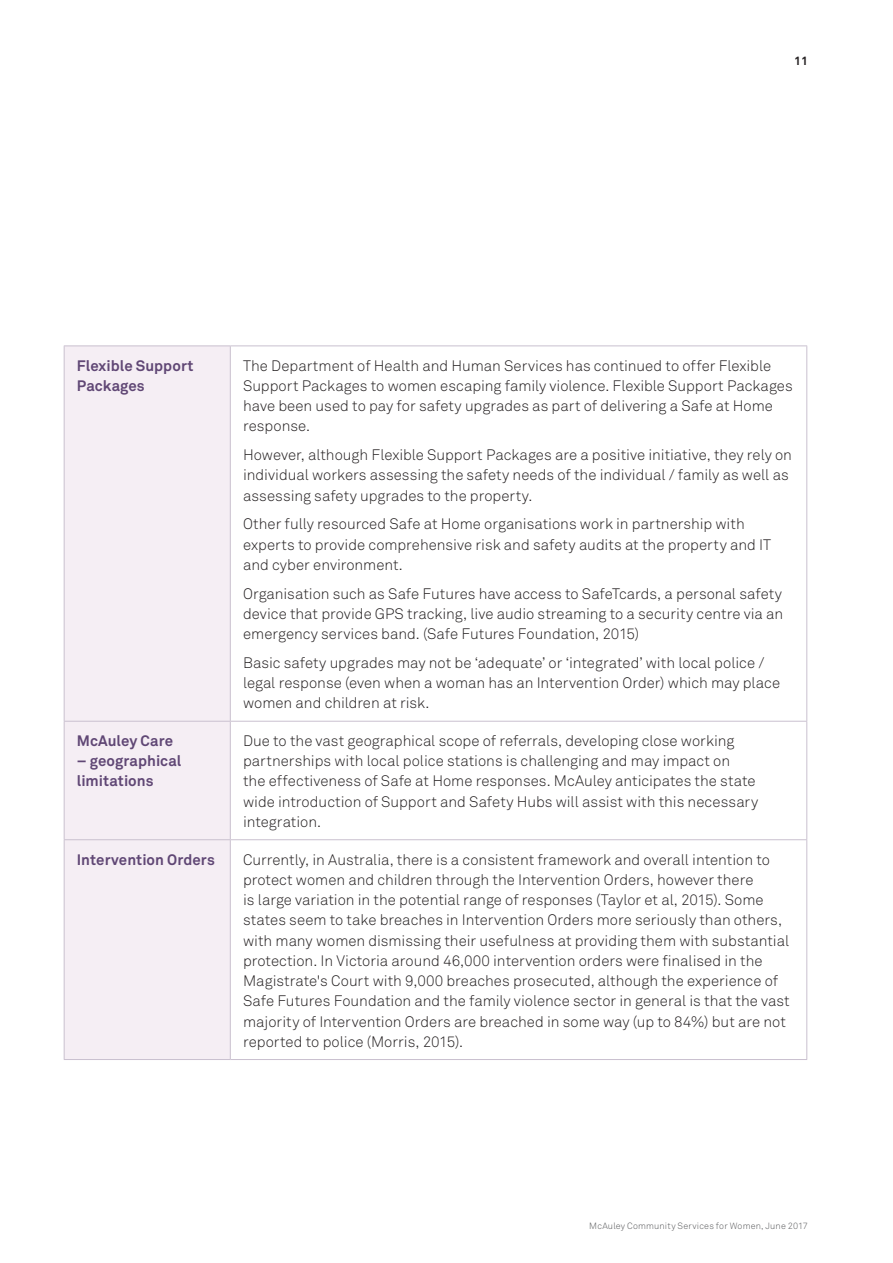
<style>
.page{position:relative;width:893px;height:1263px;background:#fff}
.page>*{position:absolute;margin:0;border:0;box-sizing:border-box;transform-origin:0 0}
.Body_Text{font:300 15px/20.2px "Akkurat";color:#231f20}
.Body_Text-2{font:700 15px/20.2px "Akkurat";letter-spacing:.005em;color:#604775}
.t1{font:700 12px "Akkurat";color:#231f20}
.t2{font:300 9px "Akkurat";letter-spacing:.02em;color:#57585a}
</style>
<div class="page">
<div style="left:65px;top:346px;width:165px;height:713px;background:#f5eef4"></div>
<hr style="left:64px;top:345px;width:166px;height:1px;background:#c9c0cf">
<hr style="left:64px;top:346px;width:1px;height:375px;background:#c9c0cf">
<hr style="left:230px;top:345px;width:577px;height:1px;background:#c9c0cf">
<hr style="left:230px;top:346px;width:1px;height:375px;background:#c9c0cf">
<hr style="left:806px;top:346px;width:1px;height:375px;background:#c9c0cf">
<hr style="left:64px;top:721px;width:166px;height:1px;background:#c9c0cf">
<hr style="left:64px;top:721px;width:1px;height:118px;background:#c9c0cf">
<hr style="left:230px;top:721px;width:577px;height:1px;background:#c9c0cf">
<hr style="left:230px;top:721px;width:1px;height:118px;background:#c9c0cf">
<hr style="left:806px;top:721px;width:1px;height:118px;background:#c9c0cf">
<hr style="left:64px;top:839px;width:166px;height:1px;background:#c9c0cf">
<hr style="left:64px;top:840px;width:1px;height:219px;background:#c9c0cf">
<hr style="left:230px;top:839px;width:577px;height:1px;background:#c9c0cf">
<hr style="left:230px;top:840px;width:1px;height:219px;background:#c9c0cf">
<hr style="left:806px;top:840px;width:1px;height:219px;background:#c9c0cf">
<hr style="left:64px;top:1059px;width:166px;height:1px;background:#c9c0cf">
<hr style="left:230px;top:1059px;width:577px;height:1px;background:#c9c0cf">
<p class="t1" style="left:794px;top:53px;width:15px">11</p>
<p class="Body_Text-2" style="left:77px;top:355px;width:118px">Flexible Support<br>Packages</p>
<p class="Body_Text" style="left:243px;top:356px;width:551px">The Department of Health and Human Services has continued to offer Flexible Support Packages to women escaping family violence. Flexible Support Packages have been used to pay for safety upgrades as part of delivering a Safe at Home response.</p>
<p class="Body_Text" style="left:243px;top:445px;width:550px">However, although Flexible Support Packages are a positive initiative, they rely on individual workers assessing the safety needs of the individual / family as well as assessing safety upgrades to the property.</p>
<p class="Body_Text" style="left:243px;top:514px;width:530px">Other fully resourced Safe at Home organisations work in partnership with experts to provide comprehensive risk and safety audits at the property and IT and cyber environment.</p>
<p class="Body_Text" style="left:243px;top:584px;width:542px;text-align:justify">Organisation such as Safe Futures have access to SafeTcards, a personal safety device that provide GPS tracking, live audio streaming to a security centre via an emergency services band. (Safe Futures Foundation, 2015)</p>
<p class="Body_Text" style="left:243px;top:653px;width:539px">Basic safety upgrades may not be ‘adequate’ or ‘integrated’ with local police / legal response (even when a woman has an Intervention Order) which may place women and children at risk.</p>
<p class="Body_Text-2" style="left:77px;top:731px;width:98px">McAuley Care</p>
<p class="Body_Text-2" style="left:77px;top:751px;width:106px">– geographical limitations</p>
<p class="Body_Text" style="left:243px;top:731px;width:517px">Due to the vast geographical scope of referrals, developing close working partnerships with local police stations is challenging and may impact on<br>the effectiveness of Safe at Home responses. McAuley anticipates the state wide introduction of Support and Safety Hubs will assist with this necessary integration.</p>
<p class="Body_Text-2" style="left:77px;top:849px;width:140px">Intervention Orders</p>
<p class="Body_Text" style="left:243px;top:849px;width:548px">Currently, in Australia, there is a consistent framework and overall intention to protect women and children through the Intervention Orders, however there<br>is large variation in the potential range of responses (Taylor et al, 2015). Some states seem to take breaches in Intervention Orders more seriously than others, with many women dismissing their usefulness at providing them with substantial protection. In Victoria around 46,000 intervention orders were finalised in the Magistrate's Court with 9,000 breaches prosecuted, although the experience of Safe Futures Foundation and the family violence sector in general is that the vast majority of Intervention Orders are breached in some way (up to 84%) but are not reported to police (Morris, 2015).</p>
<p class="t2" style="left:589px;top:1220px;width:220px">McAuley Community Services for Women, June 2017</p>
</div>
